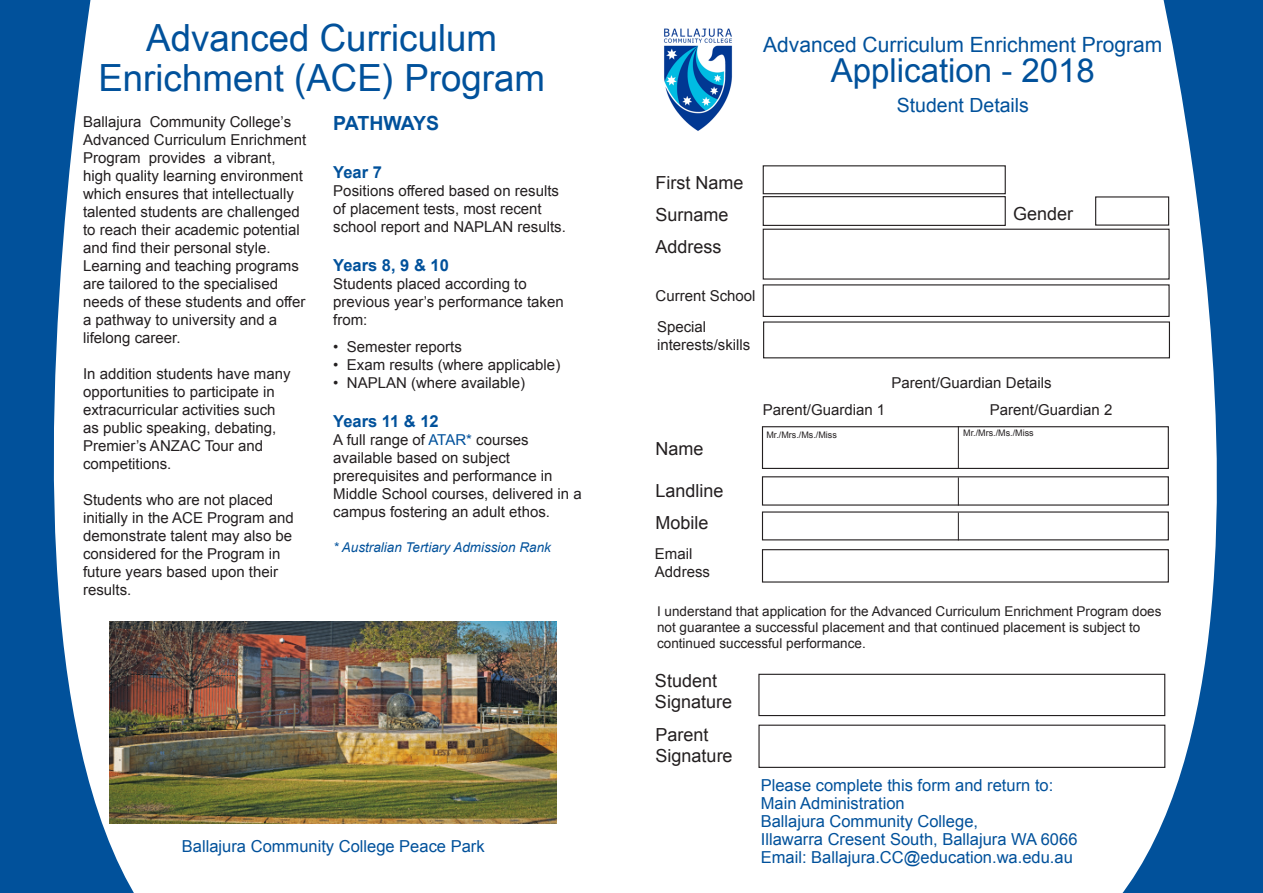
<style>
.page{position:relative;width:1263px;height:893px;background:#fff}
.page>*{position:absolute;margin:0;border:0;box-sizing:border-box;transform-origin:0 0}
.t1{font:37.5px "Arial Narrow";color:#01519b;scale:1.19 1}
.t2{font:33px "Arial";color:#01519b}
.t3{font:21px "Arial";color:#01519b}
.t4{font:19.5px "Arial";color:#01519b}
.t5{font:700 19.5px "Arial";letter-spacing:-.055em;color:#01519b}
.t6{font:18px "Arial";color:#231f20}
.t7{font:16.5px "Arial";color:#01519b}
.t8{font:700 16.5px "Arial";color:#01519b}
.t9{font:15px/18px "Arial";color:#231f20}
.t10{font:13.5px/16.2px "Arial";color:#231f20}
.t11{font:italic 13.5px "Arial";color:#01519b}
.t12{font:9px "Arial";color:#231f20}
.s1{color:#01519b}
</style>
<div class="page">
<div style="left:762px;top:426px;width:407px;height:43px;border:1px solid #231f20"></div>
<svg style="left:0;top:0;width:240px;height:893px"></svg>
<svg style="left:1013px;top:0;width:250px;height:893px"></svg>
<svg style="left:1093px;top:611px;width:6px;height:6px"></svg>
<div style="left:763px;top:229px;width:406px;height:51px;border:1px solid #231f20"></div>
<div style="left:763px;top:196px;width:243px;height:30px;border:1px solid #231f20"></div>
<div style="left:763px;top:165px;width:243px;height:29px;border:1px solid #231f20"></div>
<div style="left:763px;top:284px;width:406px;height:33px;border:1px solid #231f20"></div>
<hr style="left:958px;top:426px;width:1px;height:43px;background:#231f20">
<div style="left:990px;top:405px;width:171px;height:16px;background:#fff"></div>
<div style="left:762px;top:549px;width:407px;height:34px;border:1px solid #231f20"></div>
<div style="left:758px;top:725px;width:407px;height:43px;border:1px solid #231f20"></div>
<div style="left:758px;top:674px;width:407px;height:42px;border:1px solid #231f20"></div>
<img style="left:110px;top:622px;width:447px;height:201px">
<img style="left:663px;top:28px;width:70px;height:103px">
<svg style="left:958px;top:512px;width:1px;height:28px"></svg>
<svg style="left:958px;top:477px;width:1px;height:29px"></svg>
<p class="t1" style="left:146px;top:10px;width:296px">Advanced Curriculum</p>
<p class="t1" style="left:98px;top:50px;width:377px">Enrichment (ACE) Program</p>
<p class="t9" style="left:83px;top:113px;width:225px">Ballajura Community College’s<br>Advanced Curriculum Enrichment<br>Program provides a vibrant, high quality learning environment which ensures that intellectually talented students are challenged to reach their academic potential and find their personal style.<br>Learning and teaching programs are tailored to the specialised needs of these students and offer a pathway to university and a lifelong career.</p>
<p class="t9" style="left:83px;top:365px;width:209px">In addition students have many opportunities to participate in extracurricular activities such as public speaking, debating,<br>Premier’s ANZAC Tour and competitions.</p>
<p class="t9" style="left:83px;top:491px;width:212px">Students who are not placed initially in the ACE Program and demonstrate talent may also be considered for the Program in future years based upon their results.</p>
<p class="t5" style="left:333px;top:109px;width:107px">PATHWAYS</p>
<p class="t8" style="left:333px;top:160px;width:50px">Year 7</p>
<p class="t9" style="left:333px;top:181px;width:234px">Positions offered based on results of placement tests, most recent school report and NAPLAN results.</p>
<p class="t8" style="left:333px;top:254px;width:117px">Years 8, 9 &amp; 10</p>
<p class="t9" style="left:333px;top:275px;width:232px">Students placed according to previous year’s performance taken from:</p>
<p class="t9" style="left:333px;top:337px;width:130px">• Semester reports</p>
<p class="t9" style="left:333px;top:355px;width:228px">• Exam results (where applicable)</p>
<p class="t9" style="left:333px;top:373px;width:193px">• NAPLAN (where available)</p>
<p class="t8" style="left:333px;top:410px;width:107px">Years 11 &amp; 12</p>
<p class="t9" style="left:333px;top:431px;width:250px">A full range of <span class="s1">ATAR*</span> courses available based on subject prerequisites and performance in<br>Middle School courses, delivered in a campus fostering an adult ethos.</p>
<p class="t11" style="left:333px;top:538px;width:219px">* Australian Tertiary Admission Rank</p>
<p class="t7" style="left:182px;top:835px;width:304px">Ballajura Community College Peace Park</p>
<p class="t3" style="left:763px;top:30px;width:401px">Advanced Curriculum Enrichment Program</p>
<p class="t2" style="left:831px;top:47px;width:266px">Application - 2018</p>
<p class="t4" style="left:897px;top:91px;width:134px">Student Details</p>
<p class="t6" style="left:655px;top:170px;width:90px">First Name</p>
<p class="t6" style="left:655px;top:202px;width:75px">Surname</p>
<p class="t6" style="left:655px;top:235px;width:68px">Address</p>
<p class="t6" style="left:1013px;top:202px;width:62px">Gender</p>
<p class="t9" style="left:655px;top:286px;width:102px">Current School</p>
<p class="t9" style="left:657px;top:318px;width:51px">Special</p>
<p class="t9" style="left:657px;top:336px;width:95px">interests/skills</p>
<p class="t9" style="left:763px;top:401px;width:124px">Parent/Guardian 1</p>
<p class="t12" style="left:766px;top:428px;width:72px">Mr./Mrs./Ms./Miss</p>
<p class="t9" style="left:891px;top:374px;width:162px">Parent/Guardian Details</p>
<p class="t9" style="left:990px;top:401px;width:124px">Parent/Guardian 2</p>
<p class="t12" style="left:963px;top:427px;width:72px">Mr./Mrs./Ms./Miss</p>
<p class="t6" style="left:656px;top:436px;width:50px">Name</p>
<p class="t6" style="left:655px;top:479px;width:70px">Landline</p>
<p class="t6" style="left:656px;top:510px;width:55px">Mobile</p>
<p class="t9" style="left:655px;top:544px;width:39px">Email</p>
<p class="t9" style="left:655px;top:562px;width:57px">Address</p>
<p class="t10" style="left:657px;top:603px;width:506px">I understand that application for the Advanced Curriculum Enrichment Program does not guarantee a successful placement and that continued placement is subject to continued successful performance.</p>
<p class="t6" style="left:655px;top:668px;width:64px">Student</p>
<p class="t6" style="left:655px;top:690px;width:79px">Signature</p>
<p class="t6" style="left:656px;top:722px;width:55px">Parent</p>
<p class="t6" style="left:656px;top:744px;width:79px">Signature</p>
<p class="t7" style="left:761px;top:773px;width:294px">Please complete this form and return to:</p>
<p class="t7" style="left:761px;top:791px;width:145px">Main Administration</p>
<p class="t7" style="left:761px;top:809px;width:219px">Ballajura Community College,</p>
<p class="t7" style="left:761px;top:827px;width:318px">Illawarra Cresent South, Ballajura WA 6066</p>
<p class="t7" style="left:761px;top:845px;width:314px">Email: Ballajura.CC@education.wa.edu.au</p>
</div>
